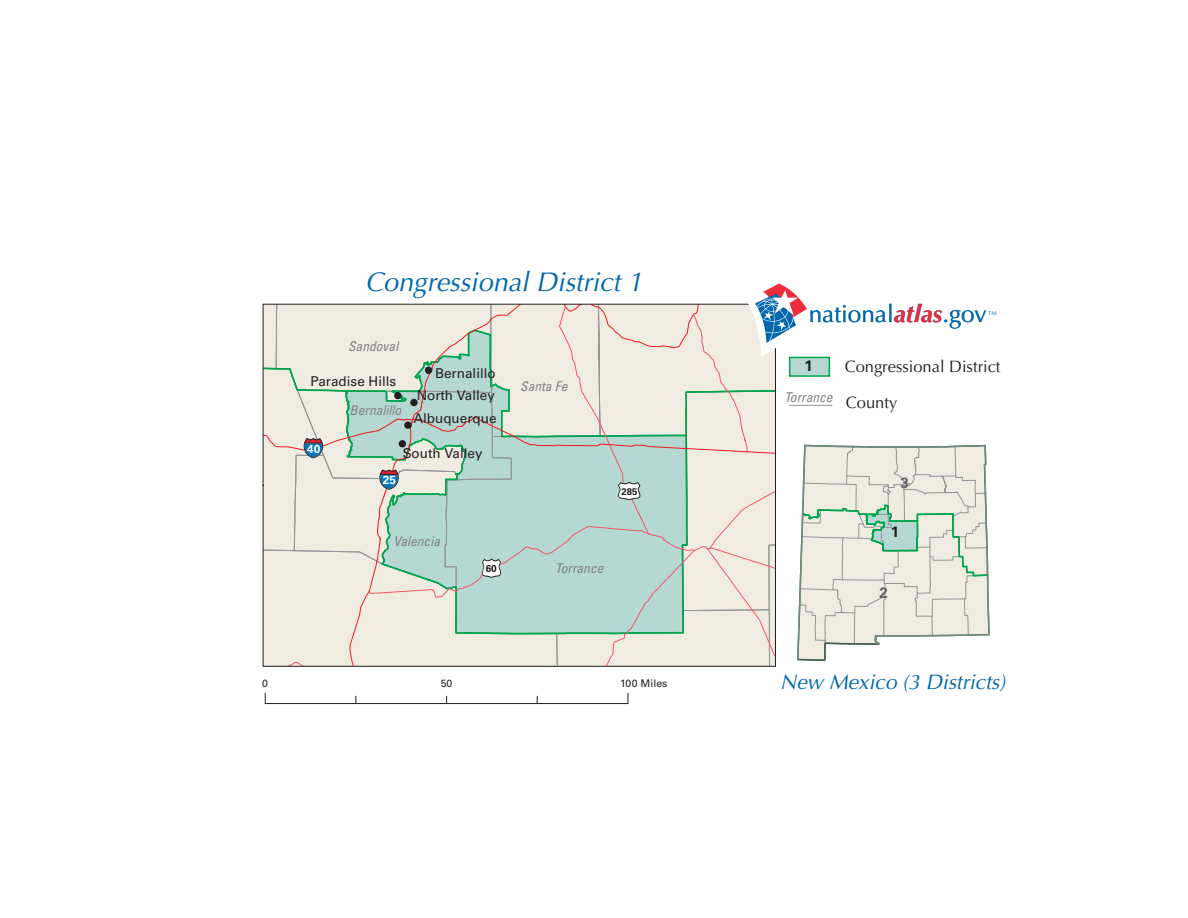
<style>
.page{position:relative;width:1188px;height:918px;background:#fff}
.page>*{position:absolute;margin:0;border:0;box-sizing:border-box;transform-origin:0 0}
.t1{font:italic 27px "Optima";color:#0068ab}
.t2{font:24.3px "Optima";color:#0068ab}
.t3{font:italic 21px "Optima";color:#0068ab}
.t4{font:16.5px/36.2px "Optima";color:#231f20}
.t5{font:700 15px "Univers";color:#636366}
.t6{font:700 15px "Univers";color:#231f20}
.t7{font:13.5px "Univers";color:#231f20}
.t8{font:italic condensed 13.5px "Univers";color:#808285}
.t9{font:700 11.7px "Univers";color:#fff}
.t10{font:10.5px "Univers";color:#231f20}
.t11{font:700 10.05px "Univers";color:#231f20}
.t12{font:700 9.6px "Univers";color:#231f20}
.t13{font:5.7px "Optima";color:#0068ab}
.s1{font-weight:700;font-style:italic}
</style>
<div class="page">
<svg style="left:264px;top:692px;width:365px;height:12px"></svg>
<svg style="left:263px;top:283px;width:727px;height:383px"></svg>
<p class="t1" style="left:365px;top:266px;width:279px">Congressional District 1</p>
<p class="t8" style="left:348px;top:337px;width:52px">Sandoval</p>
<p class="t7" style="left:435px;top:366px;width:62px">Bernalillo</p>
<p class="t7" style="left:413px;top:410px;width:85px">Albuquerque</p>
<p class="t7" style="left:403px;top:445px;width:81px">South Valley</p>
<p class="t7" style="left:311px;top:373px;width:87px">Paradise Hills</p>
<p class="t7" style="left:417px;top:387px;width:80px">North Valley</p>
<p class="t8" style="left:350px;top:401px;width:53px">Bernalillo</p>
<p class="t9" style="left:307px;top:442px;width:15px">40</p>
<p class="t9" style="left:383px;top:473px;width:15px">25</p>
<p class="t8" style="left:393px;top:533px;width:48px">Valencia</p>
<p class="t11" style="left:486px;top:563px;width:13px">60</p>
<p class="t8" style="left:520px;top:378px;width:49px">Santa Fe</p>
<p class="t12" style="left:622px;top:486px;width:18px">285</p>
<p class="t8" style="left:555px;top:559px;width:50px">Torrance</p>
<p class="t10" style="left:262px;top:677px;width:7px">0</p>
<p class="t10" style="left:441px;top:677px;width:13px">50</p>
<p class="t10" style="left:620px;top:677px;width:49px">100 Miles</p>
<p class="t2" style="left:809px;top:300px;width:179px">national<span class="s1">atlas</span>.gov</p>
<p class="t13" style="left:988px;top:309px;width:10px">TM</p>
<p class="t6" style="left:805px;top:357px;width:10px">1</p>
<p class="t8" style="left:784px;top:389px;width:50px">Torrance</p>
<p class="t4" style="left:845px;top:348px;width:157px">Congressional District<br>County</p>
<p class="t5" style="left:900px;top:474px;width:10px">3</p>
<p class="t6" style="left:891px;top:523px;width:10px">1</p>
<p class="t5" style="left:880px;top:584px;width:10px">2</p>
<p class="t3" style="left:780px;top:670px;width:227px">New Mexico (3 Districts)</p>
</div>
